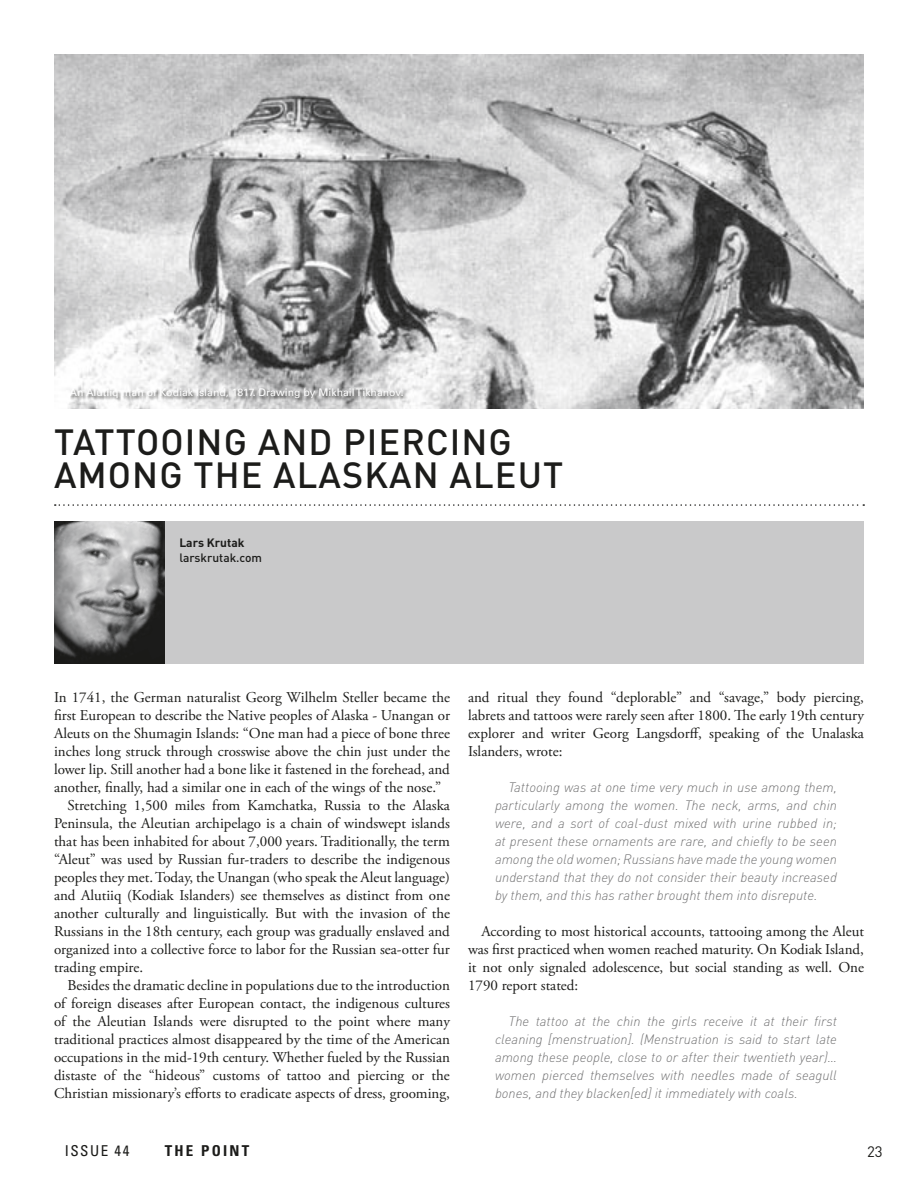
<style>
.page{position:relative;width:918px;height:1188px;background:#fff}
.page>*{position:absolute;margin:0;border:0;box-sizing:border-box;transform-origin:0 0}
.t1{font:500 36px/33px "DIN";letter-spacing:.03em;color:#1c1c1a}
.t2{font:15px/18px "Adobe Garamond Pro";color:#1c1c1a;text-align:justify}
.t3{font:700 condensed 15px "Univers LT Std";letter-spacing:.15em;color:#1c1c1a}
.t4{font:condensed 15px "Univers LT Std";letter-spacing:.1em;color:#1c1c1a}
.t5{font:15px "DIN";color:#1c1c1a}
.t6{font:italic 300 13.5px/18px "DIN";color:#727273;text-align:justify}
.t7{font:500 12px "DIN";color:#1c1c1a}
.t8{font:700 12px "DIN";color:#1c1c1a}
.t9{font:10.5px "Univers LT Std";color:#fff}
</style>
<div class="page">
<svg style="left:55px;top:504px;width:809px;height:2px"></svg>
<div style="left:54px;top:521px;width:810px;height:143px;background:#c9c9ca"></div>
<img style="left:54px;top:521px;width:111px;height:143px">
<img style="left:54px;top:54px;width:810px;height:355px">
<div style="left:70px;top:388px;width:354px;height:35px;background:#1c1c1a;opacity:.75"></div>
<p class="t9" style="left:70px;top:386px;width:336px">An Alutiiq man of Kodiak Island, 1817. Drawing by Mikhail Tikhanov.</p>
<h1 class="t1" style="left:54px;top:424px;width:511px">TATTOOING AND PIERCING<br>AMONG THE ALASKAN ALEUT</h1>
<p class="t8" style="left:179px;top:534px;width:67px">Lars Krutak</p>
<p class="t7" style="left:179px;top:550px;width:84px">larskrutak.com</p>
<p class="t2" style="left:54px;top:689px;width:397px">In 1741, the German naturalist Georg Wilhelm Steller became the</p>
<p class="t2" style="left:54px;top:707px;width:397px">first European to describe the Native peoples of Alaska - Unangan or</p>
<p class="t2" style="left:54px;top:725px;width:397px">Aleuts on the Shumagin Islands: “One man had a piece of bone three</p>
<p class="t2" style="left:54px;top:743px;width:398px">inches long struck through crosswise above the chin just under the</p>
<p class="t2" style="left:54px;top:761px;width:397px">lower lip. Still another had a bone like it fastened in the forehead, and</p>
<p class="t2" style="left:54px;top:779px;width:389px">another, finally, had a similar one in each of the wings of the nose.”</p>
<p class="t2" style="left:68px;top:797px;width:384px">Stretching 1,500 miles from Kamchatka, Russia to the Alaska</p>
<p class="t2" style="left:54px;top:815px;width:398px">Peninsula, the Aleutian archipelago is a chain of windswept islands</p>
<p class="t2" style="left:54px;top:833px;width:397px">that has been inhabited for about 7,000 years. Traditionally, the term</p>
<p class="t2" style="left:54px;top:851px;width:397px">“Aleut” was used by Russian fur-traders to describe the indigenous</p>
<p class="t2" style="left:54px;top:869px;width:397px">peoples they met. Today, the Unangan (who speak the Aleut language)</p>
<p class="t2" style="left:54px;top:887px;width:398px">and Alutiiq (Kodiak Islanders) see themselves as distinct from one</p>
<p class="t2" style="left:54px;top:905px;width:397px">another culturally and linguistically. But with the invasion of the</p>
<p class="t2" style="left:54px;top:923px;width:397px">Russians in the 18th century, each group was gradually enslaved and</p>
<p class="t2" style="left:54px;top:941px;width:397px">organized into a collective force to labor for the Russian sea-otter fur</p>
<p class="t2" style="left:54px;top:959px;width:91px">trading empire.</p>
<p class="t2" style="left:68px;top:977px;width:384px">Besides the dramatic decline in populations due to the introduction</p>
<p class="t2" style="left:54px;top:995px;width:397px">of foreign diseases after European contact, the indigenous cultures</p>
<p class="t2" style="left:54px;top:1013px;width:397px">of the Aleutian Islands were disrupted to the point where many</p>
<p class="t2" style="left:54px;top:1031px;width:398px">traditional practices almost disappeared by the time of the American</p>
<p class="t2" style="left:54px;top:1049px;width:398px">occupations in the mid-19th century. Whether fueled by the Russian</p>
<p class="t2" style="left:54px;top:1067px;width:397px">distaste of the “hideous” customs of tattoo and piercing or the</p>
<p class="t2" style="left:54px;top:1085px;width:397px">Christian missionary’s efforts to eradicate aspects of dress, grooming,</p>
<p class="t2" style="left:468px;top:689px;width:397px">and ritual they found “deplorable” and “savage,” body piercing, labrets and tattoos were rarely seen after 1800. The early 19th century explorer and writer Georg Langsdorff, speaking of the Unalaska Islanders, wrote:</p>
<p class="t6" style="left:495px;top:778px;width:344px;text-indent:14px">Tattooing was at one time very much in use among them, particularly among the women. The neck, arms, and chin were, and a sort of coal-dust mixed with urine rubbed in; at present these ornaments are rare, and chiefly to be seen among the old women; Russians have made the young women understand that they do not consider their beauty increased by them, and this has rather brought them into disrepute.</p>
<p class="t2" style="left:468px;top:923px;width:397px;text-indent:14px">According to most historical accounts, tattooing among the Aleut was first practiced when women reached maturity. On Kodiak Island, it not only signaled adolescence, but social standing as well. One 1790 report stated:</p>
<p class="t6" style="left:495px;top:1012px;width:344px;text-indent:14px">The tattoo at the chin the girls receive it at their first cleaning [menstruation]. (Menstruation is said to start late among these people, close to or after their twentieth year)… women pierced themselves with needles made of seagull bones, and they blacken[ed] it immediately with coals.</p>
<p class="t4" style="left:65px;top:1141px;width:66px">ISSUE 44</p>
<p class="t3" style="left:165px;top:1141px;width:86px">THE POINT</p>
<p class="t5" style="left:867px;top:1142px;width:17px">23</p>
</div>
